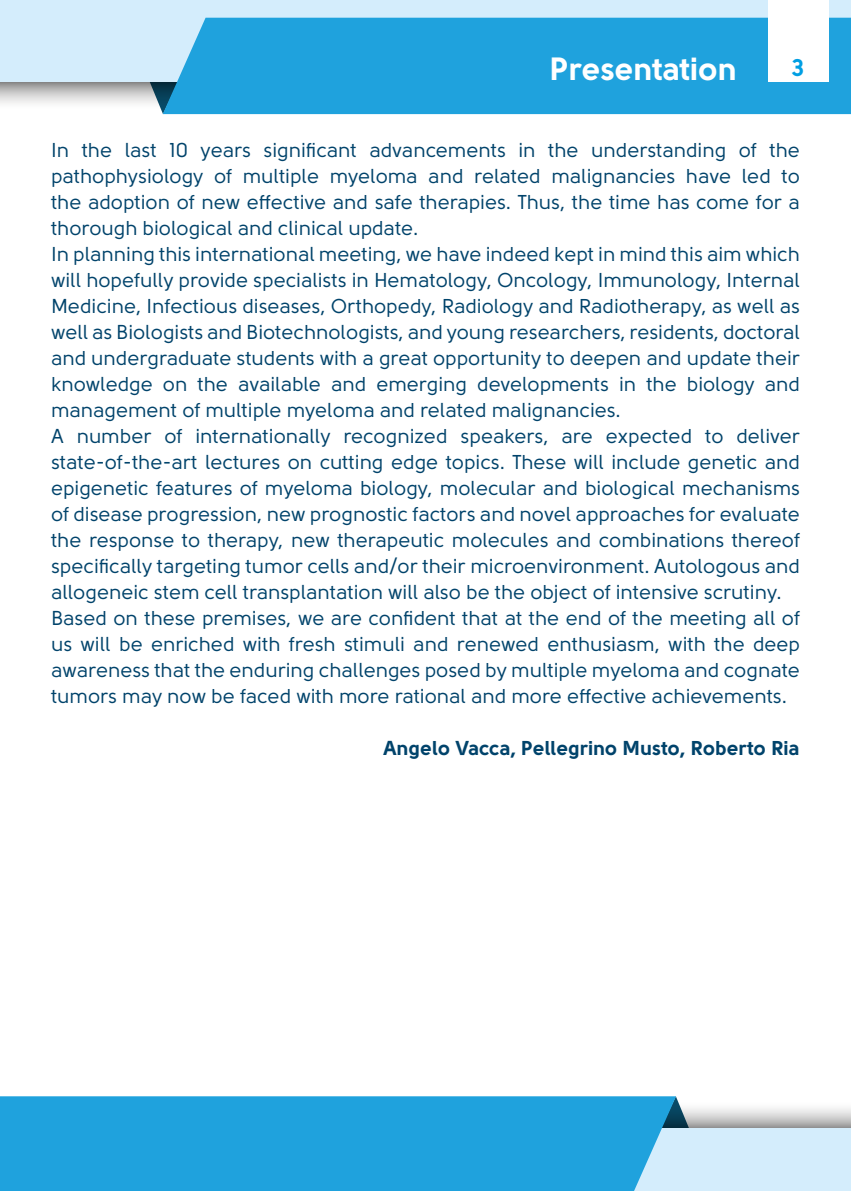
<style>
.page{position:relative;width:851px;height:1191px;background:#fff}
.page>*{position:absolute;margin:0;border:0;box-sizing:border-box;transform-origin:0 0}
.t1{font:32px "Solomon Sans Bold";color:#fff}
.t2{font:24px "Solomon Sans Bold";color:#009fe3}
.t3{font:20px/26px "Solomon Sans Normal";color:#00436b}
.t4{font:20px "Solomon Sans Bold";color:#00436b}
</style>
<div class="page">
<svg style="left:676px;top:1097px;width:174px;height:31px"></svg>
<div style="left:0;top:1128px;width:850px;height:63px;background:#d4edfc"></div>
<svg style="left:0;top:82px;width:163px;height:32px"></svg>
<div style="left:0;top:0;width:850px;height:82px;background:#d4edfc"></div>
<div style="left:163px;top:18px;width:687px;height:96px;background:#1fa2dd"></div>
<div style="left:0;top:1096px;width:676px;height:95px;background:#1fa2dd"></div>
<div style="left:767px;top:0;width:61px;height:82px;background:#fff"></div>
<h1 class="t1" style="left:550px;top:50px;width:189px">Presentation</h1>
<p class="t2" style="left:791px;top:53px;width:15px">3</p>
<p class="t3" style="left:51px;top:137px;width:750px">In the last 10 years significant advancements in the understanding of the pathophysiology of multiple myeloma and related malignancies have led to the adoption of new effective and safe therapies. Thus, the time has come for a thorough biological and clinical update.<br>In planning this international meeting, we have indeed kept in mind this aim which will hopefully provide specialists in Hematology, Oncology, Immunology, Internal Medicine, Infectious diseases, Orthopedy, Radiology and Radiotherapy, as well as well as Biologists and Biotechnologists, and young researchers, residents, doctoral and undergraduate students with a great opportunity to deepen and update their knowledge on the available and emerging developments in the biology and management of multiple myeloma and related malignancies.<br>A number of internationally recognized speakers, are expected to deliver state-of-the-art lectures on cutting edge topics. These will include genetic and epigenetic features of myeloma biology, molecular and biological mechanisms of disease progression, new prognostic factors and novel approaches for evaluate the response to therapy, new therapeutic molecules and combinations thereof specifically targeting tumor cells and/or their microenvironment. Autologous and allogeneic stem cell transplantation will also be the object of intensive scrutiny.<br>Based on these premises, we are confident that at the end of the meeting all of us will be enriched with fresh stimuli and renewed enthusiasm, with the deep awareness that the enduring challenges posed by multiple myeloma and cognate tumors may now be faced with more rational and more effective achievements.</p>
<p class="t4" style="left:384px;top:736px;width:417px">Angelo Vacca, Pellegrino Musto, Roberto Ria</p>
</div>
